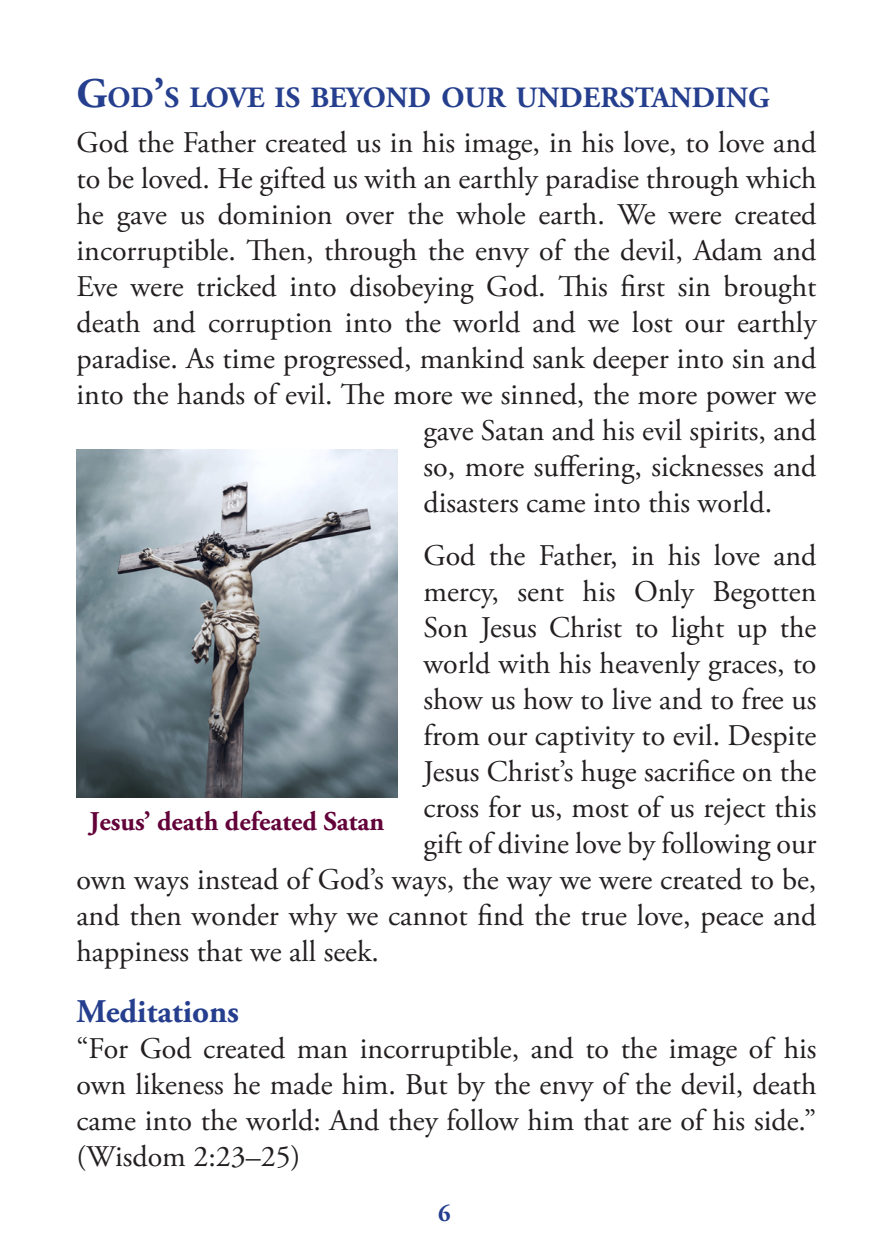
<style>
.page{position:relative;width:893px;height:1259px;background:#fff}
.page>*{position:absolute;margin:0;border:0;box-sizing:border-box;transform-origin:0 0}
.C-heading{font:700 33px "Adobe Garamond Pro";color:#253f8e}
.Running_text{font:30px/36px "Adobe Garamond Pro";color:#231f20;text-align:justify}
.A-heading{font:700 29.4px "Adobe Garamond Pro";color:#253f8e}
.Label{font:700 27px "Adobe Garamond Pro";color:#620239}
.t1{font:700 24px "Adobe Garamond Pro";color:#253f8e}
.s1{font-size:42px}
</style>
<div class="page">
<img style="left:76px;top:450px;width:322px;height:347px">
<p class="A-heading" style="left:77px;top:81px;width:693px"><span class="s1">G</span>OD<span class="s1">’</span>S LOVE IS BEYOND OUR UNDERSTANDING</p>
<p class="Running_text" style="left:77px;top:125px;width:741px">God the Father created us in his image, in his love, to love and</p>
<p class="Running_text" style="left:77px;top:161px;width:741px">to be loved. He gifted us with an earthly paradise through which</p>
<p class="Running_text" style="left:77px;top:197px;width:741px">he gave us dominion over the whole earth. We were created</p>
<p class="Running_text" style="left:77px;top:233px;width:741px">incorruptible. Then, through the envy of the devil, Adam and</p>
<p class="Running_text" style="left:77px;top:269px;width:741px">Eve were tricked into disobeying God. This first sin brought</p>
<p class="Running_text" style="left:77px;top:305px;width:741px">death and corruption into the world and we lost our earthly</p>
<p class="Running_text" style="left:77px;top:341px;width:741px">paradise. As time progressed, mankind sank deeper into sin and</p>
<p class="Running_text" style="left:77px;top:377px;width:741px">into the hands of evil. The more we sinned, the more power we</p>
<p class="Running_text" style="left:423px;top:413px;width:394px">gave Satan and his evil spirits, and</p>
<p class="Running_text" style="left:423px;top:449px;width:394px">so, more suffering, sicknesses and</p>
<p class="Running_text" style="left:423px;top:485px;width:350px">disasters came into this world.</p>
<p class="Running_text" style="left:423px;top:538px;width:394px">God the Father, in his love and</p>
<p class="Running_text" style="left:423px;top:574px;width:394px">mercy, sent his Only Begotten</p>
<p class="Running_text" style="left:423px;top:610px;width:394px">Son Jesus Christ to light up the</p>
<p class="Running_text" style="left:423px;top:646px;width:394px">world with his heavenly graces, to</p>
<p class="Running_text" style="left:423px;top:682px;width:395px">show us how to live and to free us</p>
<p class="Running_text" style="left:423px;top:718px;width:394px">from our captivity to evil. Despite</p>
<p class="Running_text" style="left:423px;top:754px;width:394px">Jesus Christ’s huge sacrifice on the</p>
<p class="Running_text" style="left:423px;top:790px;width:394px">cross for us, most of us reject this</p>
<p class="Running_text" style="left:423px;top:826px;width:394px">gift of divine love by following our</p>
<p class="Running_text" style="left:77px;top:862px;width:741px">own ways instead of God’s ways, the way we were created to be,</p>
<p class="Running_text" style="left:77px;top:898px;width:741px">and then wonder why we cannot find the true love, peace and</p>
<p class="Running_text" style="left:77px;top:934px;width:304px">happiness that we all seek.</p>
<p class="C-heading" style="left:77px;top:992px;width:164px">Meditations</p>
<p class="Running_text" style="left:77px;top:1032px;width:741px">“For God created man incorruptible, and to the image of his own likeness he made him. But by the envy of the devil, death came into the world: And they follow him that are of his side.” (Wisdom 2:23–25)</p>
<p class="Label" style="left:90px;top:805px;width:296px">Jesus’ death defeated Satan</p>
<p class="t1" style="left:438px;top:1199px;width:14px">6</p>
</div>
